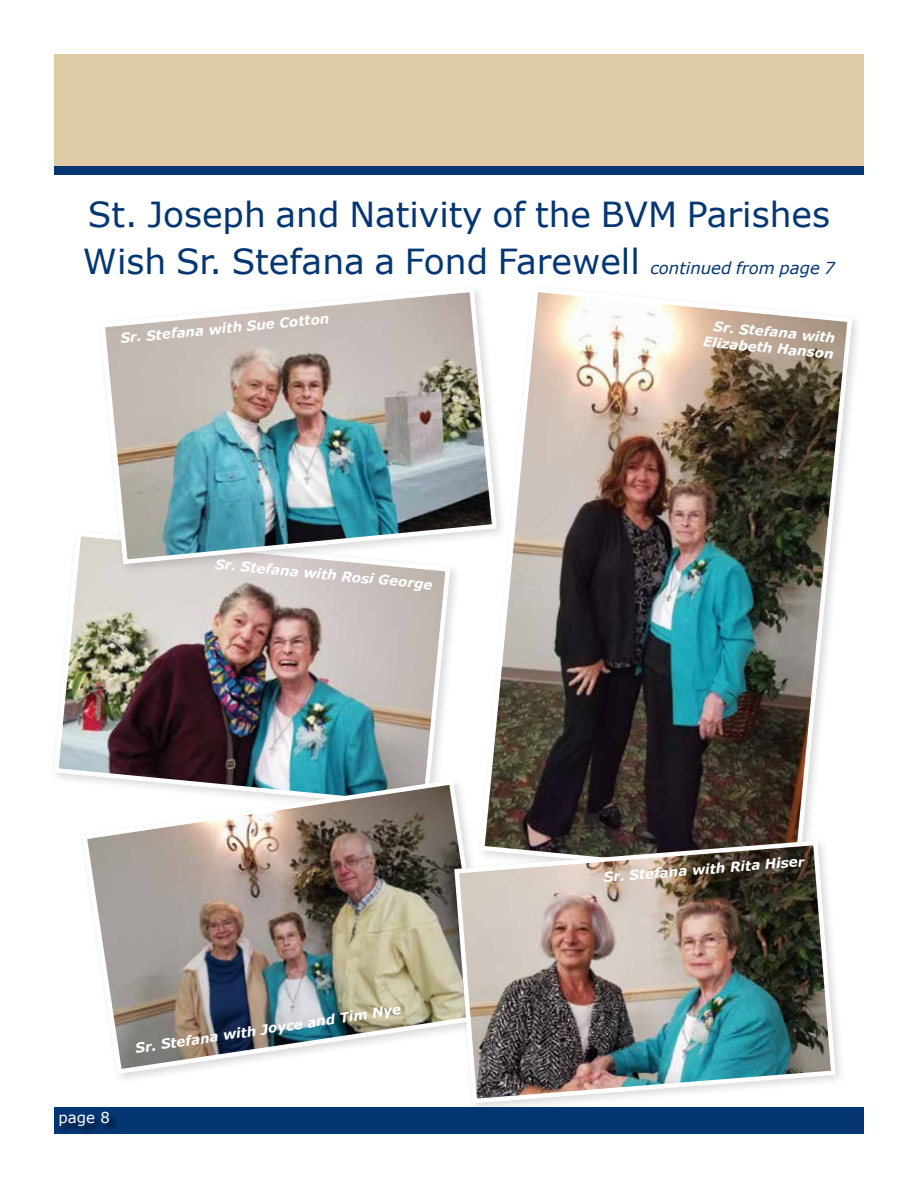
<style>
.page{position:relative;width:918px;height:1188px;background:#fff}
.page>*{position:absolute;margin:0;border:0;box-sizing:border-box;transform-origin:0 0}
.t1{font:34.5px/46.5px "Verdana";color:#043673}
.t2{font:15px "Verdana";color:#fff}
.t3{font:italic 700 13.5px/16.2px "Verdana";color:#fff;text-align:right}
.s1{font-style:italic;font-size:16.5px}
</style>
<div class="page">
<div style="left:54px;top:1107px;width:810px;height:27px;background:#043673"></div>
<div style="left:54px;top:54px;width:810px;height:114px;background:#dfcba5"></div>
<div style="left:60px;top:1112px;width:58px;height:23px;background:#000;opacity:.65"></div>
<div style="left:54px;top:167px;width:810px;height:8px;background:#043673"></div>
<img style="left:55px;top:536px;width:398px;height:244px">
<div style="left:96px;top:283px;width:412px;height:292px;background:#000;opacity:.15"></div>
<img style="left:98px;top:285px;width:377px;height:282px">
<div style="left:78px;top:775px;width:421px;height:310px;background:#000;opacity:.15"></div>
<img style="left:80px;top:777px;width:395px;height:300px">
<div style="left:475px;top:283px;width:388px;height:608px;background:#fff"></div>
<img style="left:477px;top:291px;width:378px;height:545px">
<div style="left:450px;top:836px;width:397px;height:278px;background:#000;opacity:.15"></div>
<img style="left:452px;top:838px;width:386px;height:268px">
<h1 class="t1" style="left:83px;top:191px;width:754px">St. Joseph and Nativity of the BVM Parishes<br>Wish Sr. Stefana a Fond Farewell <span class="s1">continued from page 7</span></h1>
<p class="t3" style="left:120px;top:329px;width:211px;rotate:-5deg">Sr. Stefana with Sue Cotton</p>
<p class="t3" style="left:705px;top:317px;width:133px;rotate:5deg">Sr. Stefana with<br>Elizabeth Hanson</p>
<p class="t3" style="left:216px;top:556px;width:220px;rotate:5deg">Sr. Stefana with Rosi George</p>
<p class="t2" style="left:58px;top:1107px;width:53px">page 8</p>
<p class="t3" style="left:134px;top:1041px;width:270px;rotate:-9deg">Sr. Stefana with Joyce and Tim Nye</p>
<p class="t3" style="left:603px;top:868px;width:203px;rotate:-4deg">Sr. Stefana with Rita Hiser</p>
</div>
